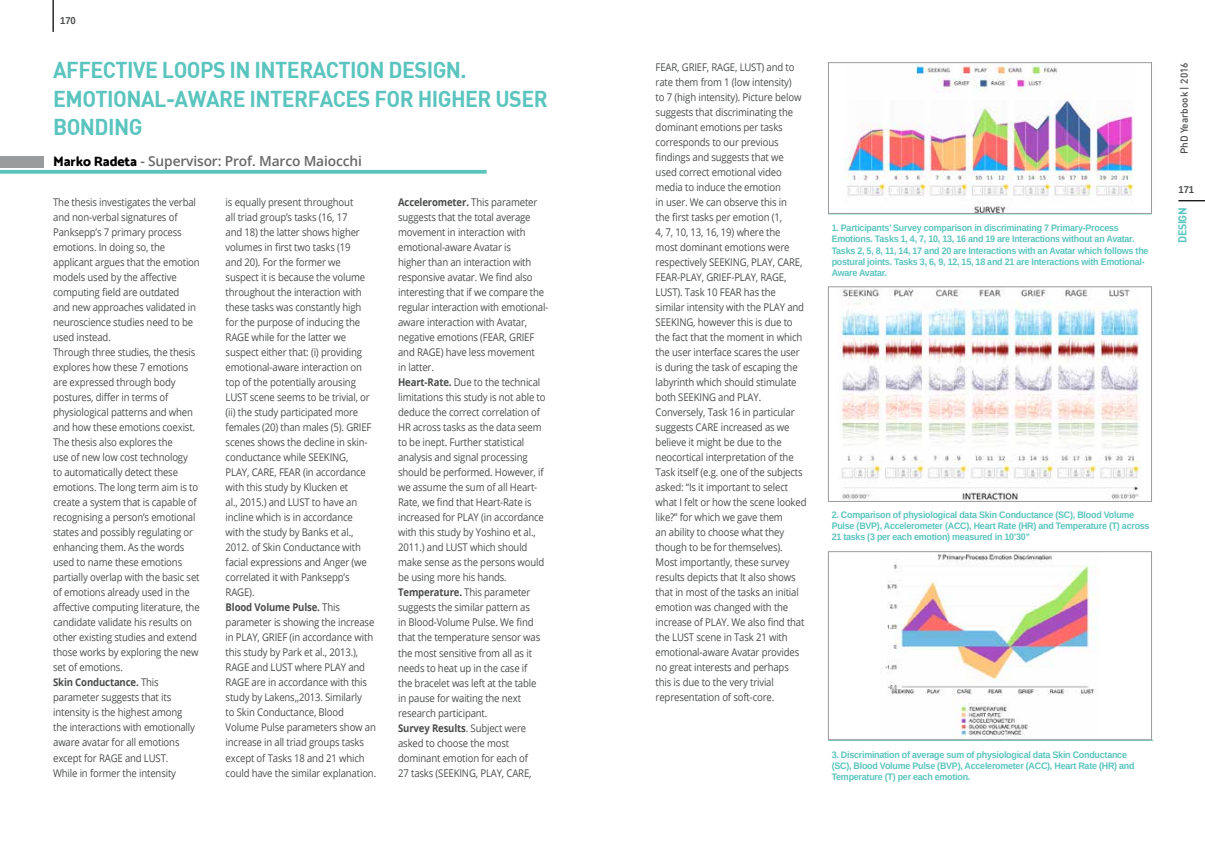
<style>
.page{position:relative;width:1205px;height:851px;background:#fff}
.page>*{position:absolute;margin:0;border:0;box-sizing:border-box;transform-origin:0 0}
.t1{font:22.5px/28.8px "DIN Bold";letter-spacing:-.025em;color:#5ac4be;scale:.95 1}
.t2{font:600 13.75px "Open Sans";letter-spacing:-.01em;color:#666767}
.t3{font:11.25px "DIN";color:#5ac4be;scale:.95 1}
.t4{font:10.62px/15px "Open Sans";letter-spacing:-.015em;color:#4b4d4d;scale:.9 1}
.t5{font:500 10px "DIN";color:#4b4d4d}
.t6{font:700 10px "Arimo";letter-spacing:-.01em;color:#4b4d4d;scale:.95 1}
.t7{font:700 9.38px/11.2px "Arimo";letter-spacing:-.025em;color:#5ac4be;scale:.95 1}
.s1{font-family:"Mosk Extra Bold 800";font-weight:400;color:#000}
.s2{font-weight:700}
</style>
<div class="page">
<hr style="left:53px;top:0;width:1px;height:32px;background:#000">
<svg style="left:0;top:170px;width:487px;height:4px;background:#66c8c2"></svg>
<hr style="left:828px;top:740px;width:325px;height:1px;background:#5ac4be">
<img style="left:839px;top:288px;width:301px;height:211px">
<div style="left:828px;top:286px;width:324px;height:215px;border:1px solid #999b9c"></div>
<img style="left:885px;top:553px;width:212px;height:185px">
<div style="left:828px;top:551px;width:324px;height:189px;border:1px solid #999b9c"></div>
<img style="left:844px;top:64px;width:290px;height:148px">
<div style="left:828px;top:62px;width:324px;height:152px;border:1px solid #999b9c"></div>
<svg style="left:1178px;top:200px;width:27px;height:1px"></svg>
<div style="left:0;top:156px;width:44px;height:11px;background:#999b9c"></div>
<p class="t6" style="left:60px;top:14px;width:18px">170</p>
<h1 class="t1" style="left:53px;top:54px;width:522px">AFFECTIVE LOOPS IN I NTERACTION DESIGN.<br>EMOTIONAL-AWARE I NTERFACES FOR H IGHER USER<br>BONDING</h1>
<p class="t2" style="left:53px;top:152px;width:310px"><span class="s1">Marko Radeta</span> - Supervisor: Prof. Marco Maiocchi</p>
<p class="t4" style="left:53px;top:194px;width:164px">The thesis investigates the verbal and non-verbal signatures of<br>Panksepp’s 7 primary process emotions. In doing so, the applicant argues that the emotion models used by the affective computing field are outdated<br>and new approaches validated in neuroscience studies need to be used instead.<br>Through three studies, the thesis explores how these 7 emotions are expressed through body postures, differ in terms of physiological patterns and when and how these emotions coexist.<br>The thesis also explores the<br>use of new low cost technology<br>to automatically detect these emotions. The long term aim is to create a system that is capable of recognising a person’s emotional states and possibly regulating or enhancing them. As the words used to name these emotions partially overlap with the basic set of emotions already used in the affective computing literature, the candidate validate his results on other existing studies and extend those works by exploring the new set of emotions.<br><span class="s2">Skin Conductance.</span> This parameter suggests that its intensity is the highest among<br>the interactions with emotionally aware avatar for all emotions except for RAGE and LUST.<br>While in former the intensity</p>
<p class="t4" style="left:226px;top:194px;width:169px">is equally present throughout<br>all triad group’s tasks (16, 17<br>and 18) the latter shows higher volumes in first two tasks (19<br>and 20). For the former we suspect it is because the volume throughout the interaction with these tasks was constantly high for the purpose of inducing the<br>RAGE while for the latter we suspect either that: (i) providing emotional-aware interaction on top of the potentially arousing<br>LUST scene seems to be trivial, or (ii) the study participated more females (20) than males (5). GRIEF scenes shows the decline in skin&shy;conductance while SEEKING,<br>PLAY, CARE, FEAR (in accordance with this study by Klucken et<br>al., 2015.) and LUST to have an incline which is in accordance<br>with the study by Banks et al.,<br>2012. of Skin Conductance with facial expressions and Anger (we correlated it with Panksepp’s<br>RAGE).<br><span class="s2">Blood Volume Pulse.</span> This parameter is showing the increase in PLAY, GRIEF (in accordance with this study by Park et al., 2013.),<br>RAGE and LUST where PLAY and<br>RAGE are in accordance with this study by Lakens,,2013. Similarly<br>to Skin Conductance, Blood<br>Volume Pulse parameters show an increase in all triad groups tasks except of Tasks 18 and 21 which could have the similar explanation.</p>
<p class="t4" style="left:398px;top:194px;width:168px"><span class="s2">Accelerometer.</span> This parameter suggests that the total average movement in interaction with emotional-aware Avatar is<br>higher than an interaction with responsive avatar. We find also interesting that if we compare the regular interaction with emotional&shy;aware interaction with Avatar, negative emotions (FEAR, GRIEF and RAGE) have less movement<br>in latter.<br><span class="s2">Heart-Rate.</span> Due to the technical limitations this study is not able to deduce the correct correlation of<br>HR across tasks as the data seem to be inept. Further statistical analysis and signal processing should be performed. However, if we assume the sum of all Heart-<br>Rate, we find that Heart-Rate is increased for PLAY (in accordance with this study by Yoshino et al.,<br>2011.) and LUST which should make sense as the persons would be using more his hands.<br><span class="s2">Temperature.</span> This parameter suggests the similar pattern as<br>in Blood-Volume Pulse. We find that the temperature sensor was the most sensitive from all as it needs to heat up in the case if<br>the bracelet was left at the table<br>in pause for waiting the next research participant.<br><span class="s2">Survey Results</span>. Subject were asked to choose the most dominant emotion for each of<br>27 tasks (SEEKING, PLAY, CARE,</p>
<p class="t4" style="left:656px;top:59px;width:169px">FEAR, GRIEF, RAGE, LUST) and to rate them from 1 (low intensity)<br>to 7 (high intensity). Picture below suggests that discriminating the dominant emotions per tasks corresponds to our previous findings and suggests that we used correct emotional video media to induce the emotion<br>in user. We can observe this in<br>the first tasks per emotion (1,<br>4, 7, 10, 13, 16, 19) where the<br>most dominant emotions were respectively SEEKING, PLAY, CARE,<br>FEAR-PLAY, GRIEF-PLAY, RAGE,<br>LUST). Task 10 FEAR has the similar intensity with the PLAY and<br>SEEKING, however this is due to the fact that the moment in which the user interface scares the user is during the task of escaping the labyrinth which should stimulate both SEEKING and PLAY.<br>Conversely, Task 16 in particular suggests CARE increased as we believe it might be due to the neocortical interpretation of the<br>Task itself (e.g. one of the subjects asked: “Is it important to select what I felt or how the scene looked like?” for which we gave them<br>an ability to choose what they though to be for themselves).<br>Most importantly, these survey results depicts that It also shows that in most of the tasks an initial emotion was changed with the increase of PLAY. We also find that the LUST scene in Task 21 with emotional-aware Avatar provides no great interests and perhaps this is due to the very trivial representation of soft-core.</p>
<p class="t7" style="left:831px;top:222px;width:335px">1. Participants’ Survey comparison in discriminating 7 Primary-Process Emotions. Tasks 1, 4, 7, 10, 13, 16 and 19 are Interactions without an Avatar.<br>Tasks 2, 5, 8, 11, 14, 17 and 20 are Interactions with an Avatar which follows the postural joints. Tasks 3, 6, 9, 12, 15, 18 and 21 are Interactions with Emotional-Aware Avatar.</p>
<p class="t7" style="left:831px;top:509px;width:336px">2. Comparison of physiological data Skin Conductance (SC), Blood Volume<br>Pulse (BVP), Accelerometer (ACC), Heart Rate (HR) and Temperature (T) across<br>21 tasks (3 per each emotion) measured in 10’30’’</p>
<p class="t7" style="left:831px;top:748px;width:320px">3. Discrimination of average sum of physiological data Skin Conductance (SC), Blood Volume Pulse (BVP), Accelerometer (ACC), Heart Rate (HR) and<br>Temperature (T) per each emotion.</p>
<p class="t5" style="left:1178px;top:154px;width:93px;rotate:-90deg">PhD Yearbook | 2016</p>
<p class="t6" style="left:1178px;top:182px;width:18px">171</p>
<p class="t3" style="left:1175px;top:243px;width:37px;rotate:-90deg">design</p>
</div>
